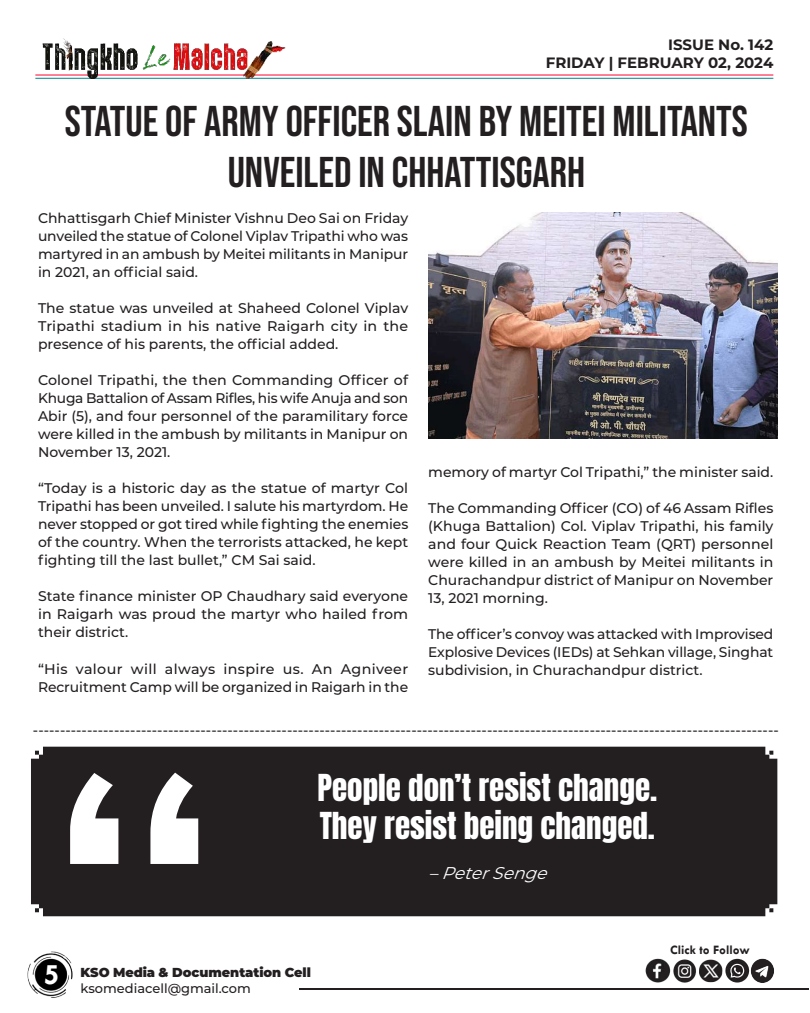
<style>
.page{position:relative;width:810px;height:1013px;background:#fff}
.page>*{position:absolute;margin:0;border:0;box-sizing:border-box;transform-origin:0 0}
.t1{font:700 320.1px "Tw Cen";color:#fff;scale:1.05 1}
.t2{font:43px/51.6px "Bebas Neue";color:#231f20;text-align:center}
.t3{font:31px/37.2px "Anton";color:#fff}
.t4{font:700 30px "Tw Cen";color:#fff}
.t5{font:italic 100 17px "Montserrat";color:#fff}
.t6{font:700 15px/18px "Montserrat";color:#231f20;text-align:right}
.t7{font:500 14px/18px "Montserrat";color:#231f20;text-align:justify}
.t8{font:900 13px "Montserrat";letter-spacing:-.005em;color:#231f20}
.t9{font:500 13px "Montserrat";color:#231f20}
.t10{font:700 13px "Tw Cen";color:#231f20}
</style>
<div class="page">
<hr style="left:299px;top:988px;width:509px;height:1px;background:#231f20">
<img style="left:27px;top:951px;width:46px;height:47px">
<hr style="left:35px;top:74px;width:738px;height:1px;background:#ff002d">
<hr style="left:35px;top:78px;width:738px;height:1px;background:#00848b">
<img style="left:35px;top:38px;width:254px;height:41px">
<img style="left:645px;top:958px;width:129px;height:25px">
<div style="left:31px;top:746px;width:746px;height:170px;background:#231f20"></div>
<img style="left:428px;top:213px;width:349px;height:225px">
<p class="t6" style="left:546px;top:35px;width:229px">ISSUE No. 142<br>FRIDAY | FEBRUARY 02, 2024</p>
<h2 class="t2" style="left:65px;top:94px;width:685px">STATUE OF ARMY OFFICER SLAIN BY MEITEI MILITANTS<br>UNVEILED IN CHHATTISGARH</h2>
<p class="t7" style="left:38px;top:209px;width:372px">Chhattisgarh Chief Minister Vishnu Deo Sai on Friday unveiled the statue of Colonel Viplav Tripathi who was martyred in an ambush by Meitei militants in Manipur in 2021, an official said.</p>
<p class="t7" style="left:38px;top:299px;width:372px">The statue was unveiled at Shaheed Colonel Viplav Tripathi stadium in his native Raigarh city in the presence of his parents, the official added.</p>
<p class="t7" style="left:38px;top:371px;width:372px">Colonel Tripathi, the then Commanding Officer of Khuga Battalion of Assam Rifles, his wife Anuja and son Abir (5), and four personnel of the paramilitary force were killed in the ambush by militants in Manipur on November 13, 2021.</p>
<p class="t7" style="left:38px;top:479px;width:372px">“Today is a historic day as the statue of martyr Col Tripathi has been unveiled. I salute his martyrdom. He never stopped or got tired while fighting the enemies of the country. When the terrorists attacked, he kept fighting till the last bullet,” CM Sai said.</p>
<p class="t7" style="left:38px;top:587px;width:372px">State finance minister OP Chaudhary said everyone in Raigarh was proud the martyr who hailed from their district.</p>
<p class="t7" style="left:38px;top:659px;width:372px">“His valour will always inspire us. An Agniveer<br>Recruitment Camp will be organized in Raigarh in the</p>
<p class="t7" style="left:428px;top:462px;width:347px">memory of martyr Col Tripathi,” the minister said.</p>
<p class="t7" style="left:428px;top:498px;width:347px">The Commanding Officer (CO) of 46 Assam Rifles (Khuga Battalion) Col. Viplav Tripathi, his family and four Quick Reaction Team (QRT) personnel were killed in an ambush by Meitei militants in Churachandpur district of Manipur on November 13, 2021 morning.</p>
<p class="t7" style="left:428px;top:624px;width:347px">The officer’s convoy was attacked with Improvised Explosive Devices (IEDs) at Sehkan village, Singhat subdivision, in Churachandpur district.</p>
<p class="t7" style="left:33px;top:720px;width:747px">------------------------------------------------------------------------------------------------------------------------------------------</p>
<h1 class="t1" style="left:52px;top:685px;width:155px">“</h1>
<h3 class="t3" style="left:318px;top:772px;width:341px">People don’t resist change.<br>They resist being changed.</h3>
<p class="t5" style="left:429px;top:861px;width:127px">–PeterSenge</p>
<h3 class="t4" style="left:43px;top:956px;width:17px">5</h3>
<p class="t8" style="left:81px;top:962px;width:232px">KSO Media &amp; Documentation Cell</p>
<p class="t9" style="left:81px;top:978px;width:172px">ksomediacell@gmail.com</p>
<p class="t10" style="left:670px;top:942px;width:81px">Click to Follow</p>
</div>
